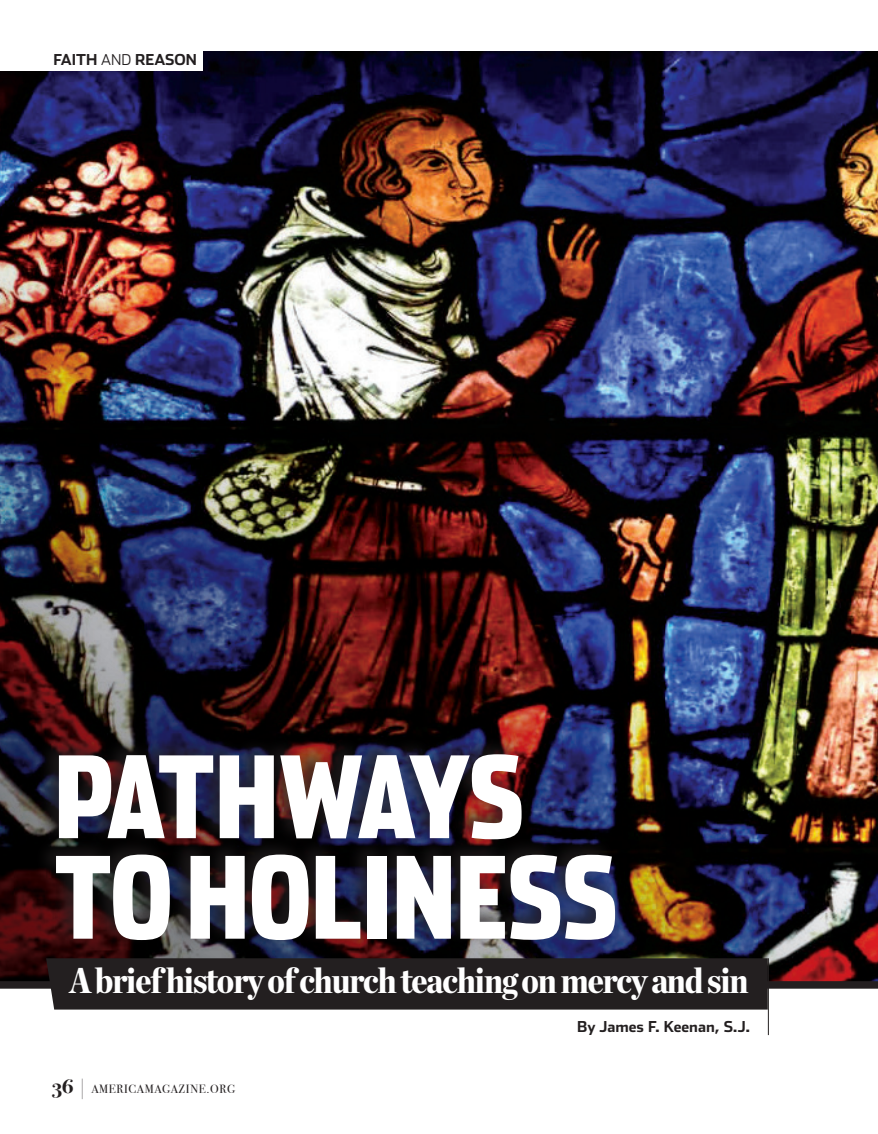
<style>
.page{position:relative;width:878px;height:1134px;background:#fff}
.page>*{position:absolute;margin:0;border:0;box-sizing:border-box;transform-origin:0 0}
.t1{font:900 112.5px/100.5px "Stainless Comp";letter-spacing:-.01em;color:#fff}
.t2{font:900 36px "Chronicle Deck Cond";letter-spacing:-.03em;color:#fff}
.t3{font:700 15px "Stainless";color:#231f20}
.t4{font:12px "Bodoni Svty Two OSITCTT";letter-spacing:.05em;color:#231f20}
.s1{font-weight:300}
.s2{font-weight:700;font-size:21px}
.s3{font-family:"Stainless";font-weight:100;font-size:20.7px}
</style>
<div class="page">
<img style="left:0;top:51px;width:878px;height:157px">
<img style="left:0;top:208px;width:878px;height:773px">
<div style="left:0;top:49px;width:202px;height:21px;background:#fff"></div>
<div style="left:34px;top:735px;width:585px;height:212px;background:#231f20;opacity:.75"></div>
<div style="left:0;top:981px;width:878px;height:8px;background:#231f20"></div>
<div style="left:46px;top:958px;width:721px;height:52px;background:#231f20"></div>
<hr style="left:768px;top:958px;width:1px;height:77px;background:#231f20">
<p class="t3" style="left:53px;top:50px;width:145px">FAITH <span class="s1">AND</span> REASON</p>
<h1 class="t1" style="left:54px;top:744px;width:564px">PATHWAYS<br>TO HOLINESS</h1>
<p class="t2" style="left:69px;top:952px;width:680px">A brief history of church teaching on mercy and sin</p>
<p class="t3" style="left:577px;top:1018px;width:175px">By James F. Keenan, S.J.</p>
<p class="t4" style="left:52px;top:1082px;width:184px"><span class="s2">36</span> <span class="s3">|</span> AMERICAMAGAZINE.ORG</p>
</div>
